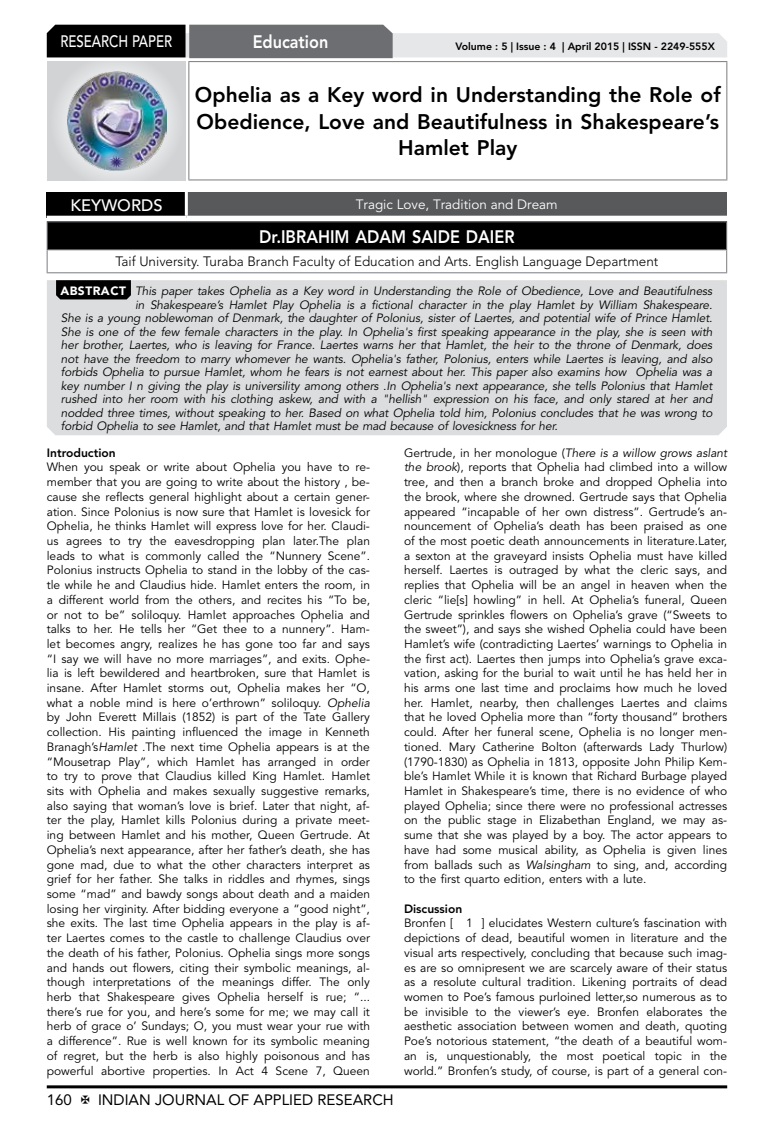
<style>
.page{position:relative;width:774px;height:1136px;background:#fff}
.page>*{position:absolute;margin:0;border:0;box-sizing:border-box;transform-origin:0 0}
.t1{font:800 21px/26.2px "Avenir LT Std";color:#000;text-align:center}
.t2{font:800 18px "Avenir LT Std";color:#fff;scale:.9 1}
.t3{font:500 16.5px "Avenir LT Std";color:#fff;scale:.8 1}
.t4{font:500 16.5px "Avenir LT Std";color:#fff}
.t5{font:15px "Avenir LT Std";color:#000}
.t6{font:300 13.5px "Avenir LT Std";color:#000}
.t7{font:13.5px "Avenir LT Std";color:#fff}
.t8{font:12px/14.7px "Avenir LT Std";color:#000;text-align:justify}
.t9{font:italic 12px "Avenir LT Std";letter-spacing:-.01em;color:#000}
.t10{font:800 12px "Avenir LT Std";color:#000}
.t11{font:800 10.5px "Avenir LT Std";color:#000}
.s1{font-weight:900;font-style:normal;color:#fff}
.s2{font-style:italic}
</style>
<div class="page">
<hr style="left:47px;top:1085px;width:680px;height:3px;background:#000">
<div style="left:48px;top:62px;width:137px;height:118px;background:linear-gradient(to right,#d9dadb,#d9dadb)"></div>
<img style="left:68px;top:71px;width:99px;height:100px">
<svg style="left:47px;top:25px;width:680px;height:33px;background:#979899"></svg>
<hr style="left:188px;top:61px;width:539px;height:1px;background:#808285">
<hr style="left:188px;top:62px;width:1px;height:117px;background:#808285">
<hr style="left:726px;top:62px;width:1px;height:117px;background:#808285">
<hr style="left:188px;top:179px;width:539px;height:1px;background:#808285">
<div style="left:47px;top:222px;width:680px;height:28px;background:#000"></div>
<hr style="left:47px;top:221px;width:680px;height:1px;background:#808285">
<hr style="left:47px;top:249px;width:680px;height:1px;background:#808285">
<svg style="left:47px;top:222px;width:1px;height:50px"></svg>
<svg style="left:726px;top:222px;width:1px;height:50px"></svg>
<hr style="left:47px;top:272px;width:680px;height:1px;background:#808285">
<div style="left:47px;top:280px;width:680px;height:155px;background:#dcddde"></div>
<svg style="left:56px;top:280px;width:75px;height:19px"></svg>
<div style="left:47px;top:192px;width:139px;height:25px;background:#000"></div>
<div style="left:186px;top:192px;width:541px;height:25px;background:#58595b"></div>
<hr style="left:185px;top:192px;width:3px;height:24px;background:#fff">
<hr style="left:47px;top:216px;width:139px;height:3px;background:#fff">
<hr style="left:186px;top:216px;width:541px;height:3px;background:#fff">
<h3 class="t3" style="left:60px;top:32px;width:139px">RESEARCH PAPER</h3>
<h2 class="t2" style="left:253px;top:31px;width:86px">Education</h2>
<p class="t11" style="left:455px;top:41px;width:261px">Volume : 5 | Issue : 4 | April 2015 | ISSN - 2249-555X</p>
<h1 class="t1" style="left:195px;top:82px;width:527px">Ophelia as a Key word in Understanding the Role of<br>Obedience, Love and Beautifulness in Shakespeare’s<br>Hamlet Play</h1>
<h3 class="t4" style="left:70px;top:195px;width:94px">KEYWORDS</h3>
<p class="t7" style="left:356px;top:196px;width:203px">Tragic Love, Tradition and Dream</p>
<h2 class="t2" style="left:259px;top:226px;width:285px">Dr.IBRAHIM ADAM SAIDE DAIER</h2>
<p class="t6" style="left:115px;top:254px;width:544px">Taif University. Turaba Branch Faculty of Education and Arts. English Language Department</p>
<p class="t9" style="left:60px;top:284px;width:653px"><span class="s1">ABSTRACT</span> This paper takes Ophelia as a Key word in Understanding the Role of Obedience, Love and Beautifulness</p>
<p class="t9" style="left:135px;top:298px;width:579px">in Shakespeare’s Hamlet Play Ophelia is a fictional character in the play Hamlet by William Shakespeare.</p>
<p class="t9" style="left:61px;top:311px;width:653px">She is a young noblewoman of Denmark, the daughter of Polonius, sister of Laertes, and potential wife of Prince Hamlet.</p>
<p class="t9" style="left:61px;top:325px;width:653px">She is one of the few female characters in the play. In Ophelia's first speaking appearance in the play, she is seen with</p>
<p class="t9" style="left:61px;top:338px;width:653px">her brother, Laertes, who is leaving for France. Laertes warns her that Hamlet, the heir to the throne of Denmark, does</p>
<p class="t9" style="left:61px;top:352px;width:653px">not have the freedom to marry whomever he wants. Ophelia's father, Polonius, enters while Laertes is leaving, and also</p>
<p class="t9" style="left:61px;top:365px;width:653px">forbids Ophelia to pursue Hamlet, whom he fears is not earnest about her. This paper also examins how Ophelia was a</p>
<p class="t9" style="left:61px;top:379px;width:653px">key number I n giving the play is universility among others .In Ophelia's next appearance, she tells Polonius that Hamlet</p>
<p class="t9" style="left:61px;top:392px;width:653px">rushed into her room with his clothing askew, and with a "hellish" expression on his face, and only stared at her and</p>
<p class="t9" style="left:61px;top:406px;width:653px">nodded three times, without speaking to her. Based on what Ophelia told him, Polonius concludes that he was wrong to</p>
<p class="t9" style="left:61px;top:419px;width:498px">forbid Ophelia to see Hamlet, and that Hamlet must be mad because of lovesickness for her.</p>
<p class="t10" style="left:47px;top:445px;width:70px">Introduction</p>
<p class="t8" style="left:47px;top:460px;width:325px">When you speak or write about Ophelia you have to re&shy;member that you are going to write about the history , be&shy;cause she reflects general highlight about a certain gener&shy;ation. Since Polonius is now sure that Hamlet is lovesick for Ophelia, he thinks Hamlet will express love for her. Claudi&shy;us agrees to try the eavesdropping plan later.The plan leads to what is commonly called the “Nunnery Scene”.<br>Polonius instructs Ophelia to stand in the lobby of the cas&shy;tle while he and Claudius hide. Hamlet enters the room, in a different world from the others, and recites his “To be, or not to be” soliloquy. Hamlet approaches Ophelia and talks to her. He tells her “Get thee to a nunnery”. Ham&shy;let becomes angry, realizes he has gone too far and says “I say we will have no more marriages”, and exits. Ophe&shy;lia is left bewildered and heartbroken, sure that Hamlet is insane. After Hamlet storms out, Ophelia makes her “O, what a noble mind is here o’erthrown” soliloquy. <span class="s2">Ophelia </span>by John Everett Millais (1852) is part of the Tate Gallery collection. His painting influenced the image in Kenneth Branagh’s<span class="s2">Hamlet .</span>The next time Ophelia appears is at the “Mousetrap Play”, which Hamlet has arranged in order to try to prove that Claudius killed King Hamlet. Hamlet sits with Ophelia and makes sexually suggestive remarks, also saying that woman’s love is brief. Later that night, af&shy;ter the play, Hamlet kills Polonius during a private meet&shy;ing between Hamlet and his mother, Queen Gertrude. At Ophelia’s next appearance, after her father’s death, she has gone mad, due to what the other characters interpret as grief for her father. She talks in riddles and rhymes, sings some “mad” and bawdy songs about death and a maiden losing her virginity. After bidding everyone a “good night”, she exits. The last time Ophelia appears in the play is af&shy;ter Laertes comes to the castle to challenge Claudius over the death of his father, Polonius. Ophelia sings more songs and hands out flowers, citing their symbolic meanings, al&shy;though interpretations of the meanings differ. The only herb that Shakespeare gives Ophelia herself is rue; “... there’s rue for you, and here’s some for me; we may call it herb of grace o’ Sundays; O, you must wear your rue with a difference”. Rue is well known for its symbolic meaning of regret, but the herb is also highly poisonous and has powerful abortive properties. In Act 4 Scene 7, Queen</p>
<p class="t5" style="left:47px;top:1090px;width:27px">160</p>
<p class="t5" style="left:98px;top:1090px;width:297px">INDIAN JOURNAL OF APPLIED RESEARCH</p>
<p class="t8" style="left:404px;top:445px;width:325px">Gertrude, in her monologue (<span class="s2">There is a willow grows aslant the brook</span>), reports that Ophelia had climbed into a willow tree, and then a branch broke and dropped Ophelia into the brook, where she drowned. Gertrude says that Ophelia appeared “incapable of her own distress”. Gertrude’s an&shy;nouncement of Ophelia’s death has been praised as one of the most poetic death announcements in literature.Later, a sexton at the graveyard insists Ophelia must have killed herself. Laertes is outraged by what the cleric says, and replies that Ophelia will be an angel in heaven when the cleric “lie[s] howling” in hell. At Ophelia’s funeral, Queen Gertrude sprinkles flowers on Ophelia’s grave (“Sweets to the sweet”), and says she wished Ophelia could have been Hamlet’s wife (contradicting Laertes’ warnings to Ophelia in the first act). Laertes then jumps into Ophelia’s grave exca&shy;vation, asking for the burial to wait until he has held her in his arms one last time and proclaims how much he loved her. Hamlet, nearby, then challenges Laertes and claims that he loved Ophelia more than “forty thousand” brothers could. After her funeral scene, Ophelia is no longer men&shy;tioned. Mary Catherine Bolton (afterwards Lady Thurlow) (1790-1830) as Ophelia in 1813, opposite John Philip Kem&shy;ble’s Hamlet While it is known that Richard Burbage played Hamlet in Shakespeare’s time, there is no evidence of who played Ophelia; since there were no professional actresses on the public stage in Elizabethan England, we may as&shy;sume that she was played by a boy. The actor appears to have had some musical ability, as Ophelia is given lines from ballads such as <span class="s2">Walsingham</span> to sing, and, according to the first quarto edition, enters with a lute.</p>
<p class="t10" style="left:404px;top:901px;width:60px">Discussion</p>
<p class="t8" style="left:404px;top:916px;width:325px">Bronfen [ 1 ] elucidates Western culture’s fascination with depictions of dead, beautiful women in literature and the visual arts respectively, concluding that because such imag&shy;es are so omnipresent we are scarcely aware of their status as a resolute cultural tradition. Likening portraits of dead women to Poe’s famous purloined letter,so numerous as to be invisible to the viewer’s eye. Bronfen elaborates the aesthetic association between women and death, quoting Poe’s notorious statement, “the death of a beautiful wom&shy;an is, unquestionably, the most poetical topic in the world.” Bronfen’s study, of course, is part of a general con-</p>
</div>
